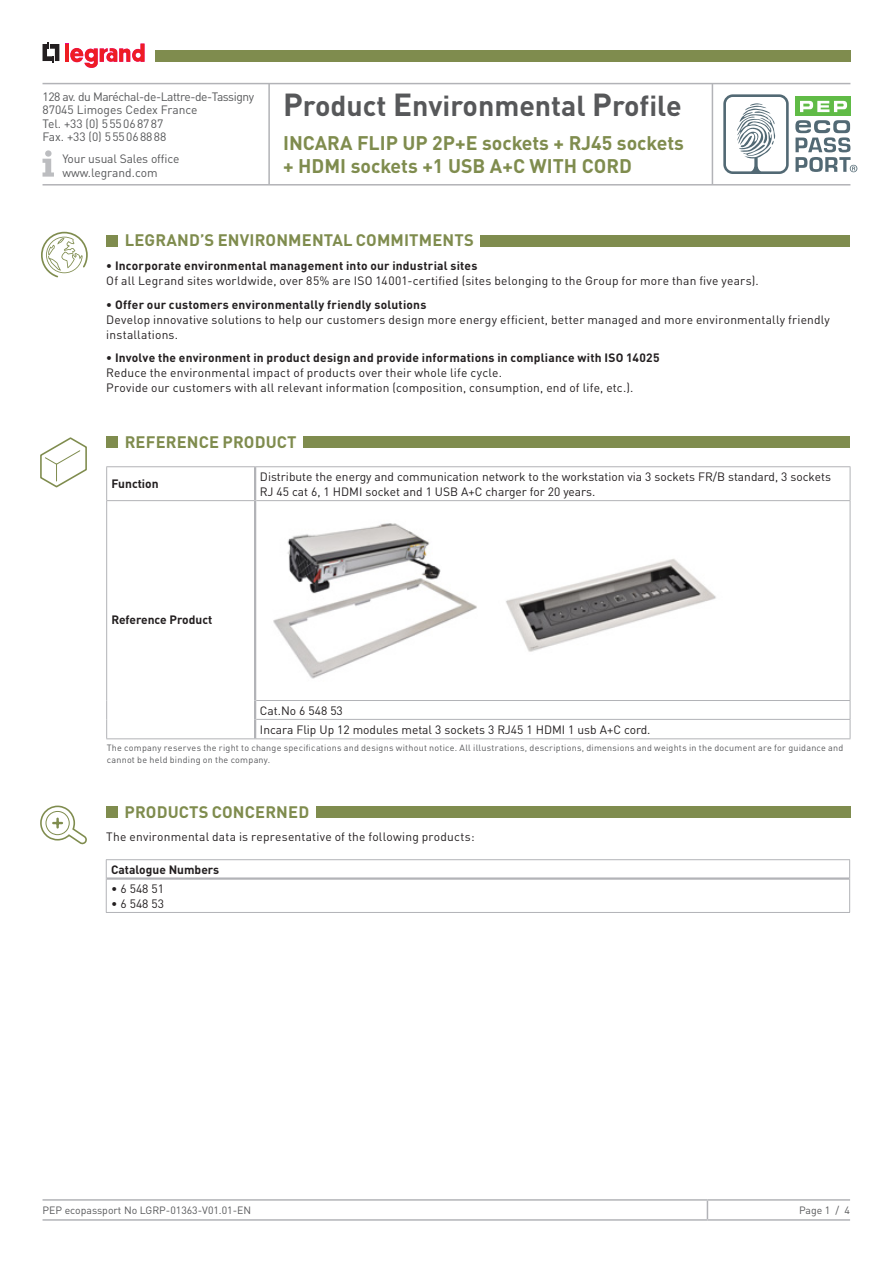
<style>
.page{position:relative;width:893px;height:1263px;background:#fff}
.page>*{position:absolute;margin:0;border:0;box-sizing:border-box;transform-origin:0 0}
.t1{font:700 28.5px "DIN Pro";color:#57585a}
.t2{font:700 19.5px/22.5px "DIN Pro";color:#7f8c4e}
.t3{font:700 16.5px "DIN Pro";letter-spacing:.01em;color:#7f8c4e}
.t4{font:12px/15px "DIN Pro";letter-spacing:.015em;color:#231f20}
.t5{font:700 12px "DIN Pro";letter-spacing:.015em;color:#231f20}
.t6{font:12px/13.5px "DIN Pro";letter-spacing:-.01em;color:#57585a}
.t7{font:12px "DIN";color:#231f20}
.t8{font:10.5px "DIN Pro";color:#57585a}
.t9{font:9px/12px "DIN Pro";letter-spacing:.025em;color:#57585a}
.s1{font-size:31.5px}
</style>
<div class="page">
<hr style="left:707px;top:1199px;width:143px;height:2px;background:#b2b3b7">
<hr style="left:707px;top:1219px;width:143px;height:2px;background:#b2b3b7">
<hr style="left:43px;top:1199px;width:664px;height:2px;background:#b2b3b7">
<svg style="left:707px;top:1201px;width:1px;height:18px"></svg>
<hr style="left:43px;top:1219px;width:664px;height:2px;background:#b2b3b7">
<div style="left:795px;top:97px;width:56px;height:19px;background:#60bb46"></div>
<svg style="left:800px;top:101px;width:47px;height:11px"></svg>
<svg style="left:723px;top:94px;width:66px;height:80px"></svg>
<svg style="left:795px;top:120px;width:62px;height:52px"></svg>
<svg style="left:43px;top:43px;width:16px;height:20px"></svg>
<hr style="left:65px;top:44px;width:4px;height:18px;background:#ee1d23">
<svg style="left:70px;top:44px;width:75px;height:24px"></svg>
<hr style="left:43px;top:83px;width:807px;height:1px;background:#b2b3b7">
<hr style="left:43px;top:184px;width:807px;height:2px;background:#b2b3b7">
<hr style="left:268px;top:84px;width:2px;height:100px;background:#b2b3b7">
<hr style="left:712px;top:84px;width:1px;height:100px;background:#b2b3b7">
<div style="left:155px;top:50px;width:695px;height:12px;background:#7f8c4e"></div>
<svg style="left:43px;top:150px;width:11px;height:27px"></svg>
<div style="left:106px;top:235px;width:12px;height:11px;background:#7f8c4e"></div>
<div style="left:480px;top:235px;width:370px;height:11px;background:#7f8c4e"></div>
<svg style="left:41px;top:232px;width:47px;height:45px"></svg>
<div style="left:106px;top:806px;width:12px;height:12px;background:#7f8c4e"></div>
<div style="left:316px;top:806px;width:534px;height:12px;background:#7f8c4e"></div>
<div style="left:106px;top:436px;width:12px;height:12px;background:#7f8c4e"></div>
<div style="left:303px;top:436px;width:547px;height:12px;background:#7f8c4e"></div>
<hr style="left:106px;top:466px;width:149px;height:1px;background:#b2b3b7">
<hr style="left:106px;top:467px;width:1px;height:33px;background:#b2b3b7">
<hr style="left:106px;top:500px;width:148px;height:1px;background:#b2b3b7">
<hr style="left:106px;top:501px;width:1px;height:199px;background:#b2b3b7">
<svg style="left:106px;top:700px;width:1px;height:38px"></svg>
<hr style="left:106px;top:738px;width:149px;height:1px;background:#b2b3b7">
<hr style="left:255px;top:738px;width:595px;height:1px;background:#b2b3b7">
<hr style="left:255px;top:466px;width:595px;height:1px;background:#b2b3b7">
<hr style="left:850px;top:467px;width:1px;height:33px;background:#b2b3b7">
<hr style="left:256px;top:500px;width:594px;height:1px;background:#b2b3b7">
<hr style="left:850px;top:501px;width:1px;height:199px;background:#b2b3b7">
<hr style="left:256px;top:700px;width:594px;height:1px;background:#b2b3b7">
<hr style="left:256px;top:719px;width:594px;height:1px;background:#b2b3b7">
<svg style="left:850px;top:701px;width:1px;height:37px"></svg>
<hr style="left:254px;top:467px;width:2px;height:34px;background:#b2b3b7">
<hr style="left:254px;top:501px;width:2px;height:199px;background:#b2b3b7">
<svg style="left:254px;top:700px;width:2px;height:38px"></svg>
<img style="left:273px;top:523px;width:204px;height:156px">
<img style="left:506px;top:559px;width:210px;height:93px">
<hr style="left:106px;top:859px;width:744px;height:1px;background:#b2b3b7">
<svg style="left:849px;top:860px;width:1px;height:18px"></svg>
<hr style="left:849px;top:878px;width:1px;height:34px;background:#b2b3b7">
<hr style="left:106px;top:912px;width:744px;height:1px;background:#b2b3b7">
<hr style="left:107px;top:877px;width:742px;height:3px;background:#b2b3b7">
<svg style="left:106px;top:860px;width:1px;height:18px"></svg>
<hr style="left:106px;top:878px;width:1px;height:34px;background:#b2b3b7">
<svg style="left:40px;top:437px;width:47px;height:50px"></svg>
<svg style="left:40px;top:805px;width:47px;height:39px"></svg>
<p class="t6" style="left:43px;top:89px;width:213px">128 av. du Maréchal-de-Lattre-de-Tassigny<br>87045 Limoges Cedex France<br>Tel. +33 (0) 555068787<br>Fax. +33 (0) 555068888</p>
<p class="t6" style="left:62px;top:152px;width:118px">Your usual Sales office www.legrand.com</p>
<h1 class="t1" style="left:283px;top:82px;width:400px"><span class="s1">P</span>roduct <span class="s1">E</span>nvironmental <span class="s1">P</span>rofile</h1>
<h2 class="t2" style="left:283px;top:130px;width:402px">INCARA FLIP UP 2P+E sockets + RJ45 sockets + HDMI sockets +1 USB A+C WITH CORD</h2>
<h3 class="t3" style="left:125px;top:227px;width:350px">LEGRAND’S ENVIRONMENTAL COMMITMENTS</h3>
<p class="t5" style="left:106px;top:256px;width:373px">• Incorporate environmental management into our industrial sites</p>
<p class="t4" style="left:106px;top:273px;width:654px">Of all Legrand sites worldwide, over 85% are ISO 14001-certified (sites belonging to the Group for more than five years).</p>
<p class="t5" style="left:106px;top:294px;width:322px">• Offer our customers environmentally friendly solutions</p>
<p class="t4" style="left:106px;top:311px;width:725px">Develop innovative solutions to help our customers design more energy efficient, better managed and more environmentally friendly installations.</p>
<p class="t5" style="left:106px;top:348px;width:555px">• Involve the environment in product design and provide informations in compliance with ISO 14025</p>
<p class="t4" style="left:106px;top:365px;width:529px">Reduce the environmental impact of products over their whole life cycle.<br>Provide our customers with all relevant information (composition, consumption, end of life, etc.).</p>
<h3 class="t3" style="left:125px;top:428px;width:173px">REFERENCE PRODUCT</h3>
<p class="t5" style="left:112px;top:474px;width:49px">Function</p>
<p class="t4" style="left:260px;top:468px;width:573px">Distribute the energy and communication network to the workstation via 3 sockets FR/B standard, 3 sockets<br>RJ 45 cat 6, 1 HDMI socket and 1 USB A+C charger for 20 years.</p>
<p class="t5" style="left:112px;top:610px;width:102px">Reference Product</p>
<p class="t4" style="left:260px;top:702px;width:84px">Cat.No 6 548 53</p>
<p class="t7" style="left:260px;top:722px;width:392px">Incara Flip Up 12 modules metal 3 sockets 3 RJ45 1 HDMI 1 usb A+C cord.</p>
<p class="t9" style="left:107px;top:741px;width:738px">The company reserves the right to change specifications and designs without notice. All illustrations, descriptions, dimensions and weights in the document are for guidance and cannot be held binding on the company.</p>
<h3 class="t3" style="left:125px;top:798px;width:186px">PRODUCTS CONCERNED</h3>
<p class="t4" style="left:106px;top:829px;width:370px">The environmental data is representative of the following products:</p>
<p class="t5" style="left:111px;top:859px;width:110px">Catalogue Numbers</p>
<p class="t4" style="left:111px;top:880px;width:54px">• 6 548 51</p>
<p class="t4" style="left:111px;top:895px;width:54px">• 6 548 53</p>
<p class="t8" style="left:43px;top:1203px;width:210px">PEP ecopassport No LGRP-01363-V01.01-EN</p>
<p class="t8" style="left:799px;top:1203px;width:53px">Page 1 / 4</p>
</div>
